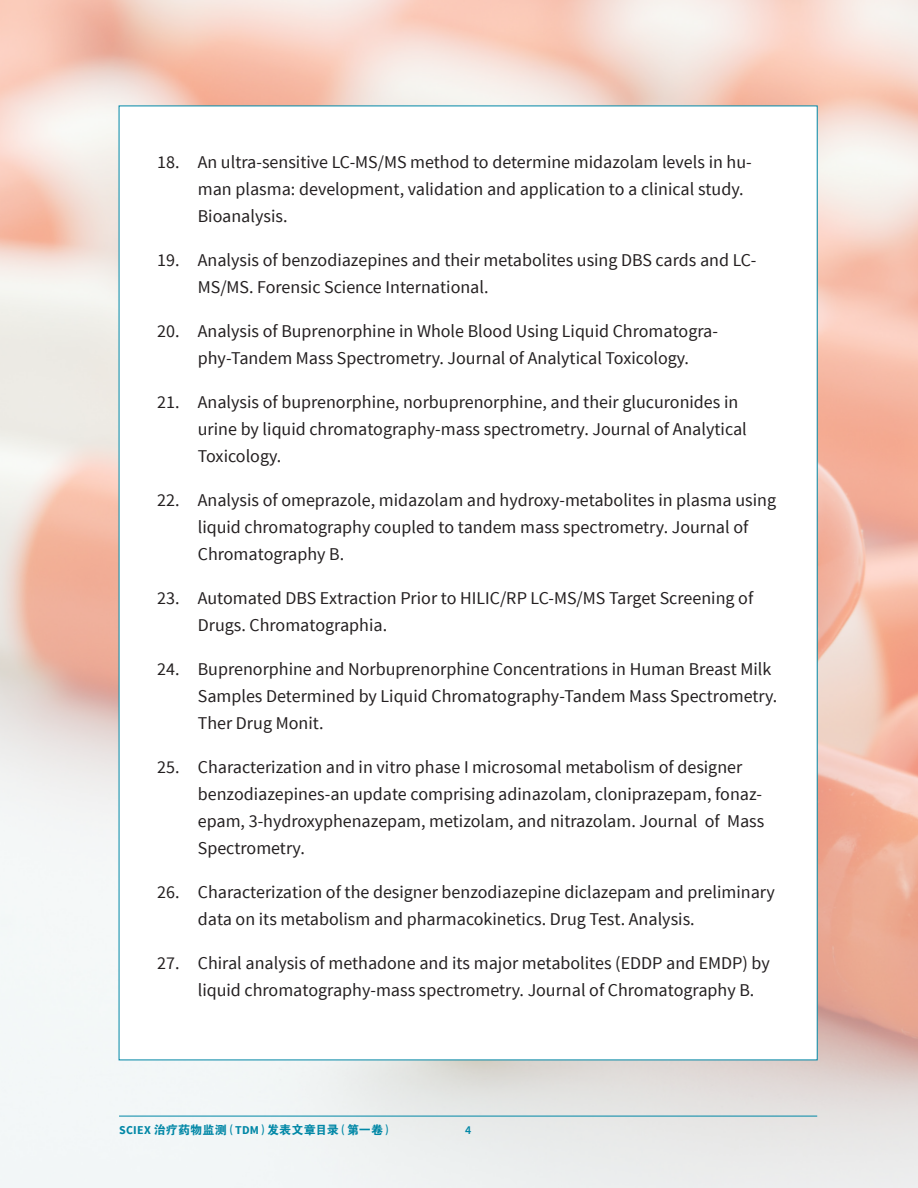
<style>
.page{position:relative;width:918px;height:1188px;background:#fff}
.page>*{position:absolute;margin:0;border:0;box-sizing:border-box;transform-origin:0 0}
.t1{font:18px/27px "Source Sans Pro";color:#231f20}
.t2{font:12px "FZDHTK GBK1 0";letter-spacing:.01em;color:#0087a6}
.t3{font:600 12px "Source Sans Pro";color:#0087a6}
.s1{font-family:"Source Sans Pro";font-weight:700}
</style>
<div class="page">
<img style="left:0;top:0;width:918px;height:1188px">
<hr style="left:119px;top:1116px;width:698px;height:1px;background:#0087a6">
<div style="left:119px;top:106px;width:699px;height:954px;background:#fff"></div>
<p class="t1" style="left:198px;top:149px;width:555px;text-indent:-40px">18. An ultra-sensitive LC-MS/MS method to determine midazolam levels in hu&shy;man plasma: development, validation and application to a clinical study.<br>Bioanalysis.</p>
<p class="t1" style="left:198px;top:247px;width:560px;text-indent:-40px">19. Analysis of benzodiazepines and their metabolites using DBS cards and LC-<br>MS/MS. Forensic Science International.</p>
<p class="t1" style="left:198px;top:318px;width:522px;text-indent:-40px">20. Analysis of Buprenorphine in Whole Blood Using Liquid Chromatogra&shy;phy-Tandem Mass Spectrometry. Journal of Analytical Toxicology.</p>
<p class="t1" style="left:198px;top:389px;width:551px;text-indent:-40px">21. Analysis of buprenorphine, norbuprenorphine, and their glucuronides in urine by liquid chromatography-mass spectrometry. Journal of Analytical<br>Toxicology.</p>
<p class="t1" style="left:198px;top:487px;width:580px;text-indent:-40px">22. Analysis of omeprazole, midazolam and hydroxy-metabolites in plasma using liquid chromatography coupled to tandem mass spectrometry. Journal of<br>Chromatography B.</p>
<p class="t1" style="left:198px;top:585px;width:557px;text-indent:-40px">23. Automated DBS Extraction Prior to HILIC/RP LC-MS/MS Target Screening of<br>Drugs. Chromatographia.</p>
<p class="t1" style="left:198px;top:656px;width:581px;text-indent:-40px">24. Buprenorphine and Norbuprenorphine Concentrations in Human Breast Milk<br>Samples Determined by Liquid Chromatography-Tandem Mass Spectrometry.<br>Ther Drug Monit.</p>
<p class="t1" style="left:198px;top:754px;width:568px;text-indent:-40px">25. Characterization and in vitro phase I microsomal metabolism of designer benzodiazepines-an update comprising adinazolam, cloniprazepam, fonaz&shy;epam, 3-hydroxyphenazepam, metizolam, and nitrazolam. Journal of Mass Spectrometry.</p>
<p class="t1" style="left:198px;top:879px;width:579px;text-indent:-40px">26. Characterization of the designer benzodiazepine diclazepam and preliminary data on its metabolism and pharmacokinetics. Drug Test. Analysis.</p>
<p class="t1" style="left:198px;top:950px;width:574px;text-indent:-40px">27. Chiral analysis of methadone and its major metabolites (EDDP and EMDP) by liquid chromatography-mass spectrometry. Journal of Chromatography B.</p>
<p class="t2" style="left:119px;top:1124px;width:276px"><span class="s1">SCIEX</span> 治疗药物监测（<span class="s1">TDM</span>）发表文章目录（第一卷）</p>
<p class="t3" style="left:465px;top:1122px;width:8px">4</p>
</div>
